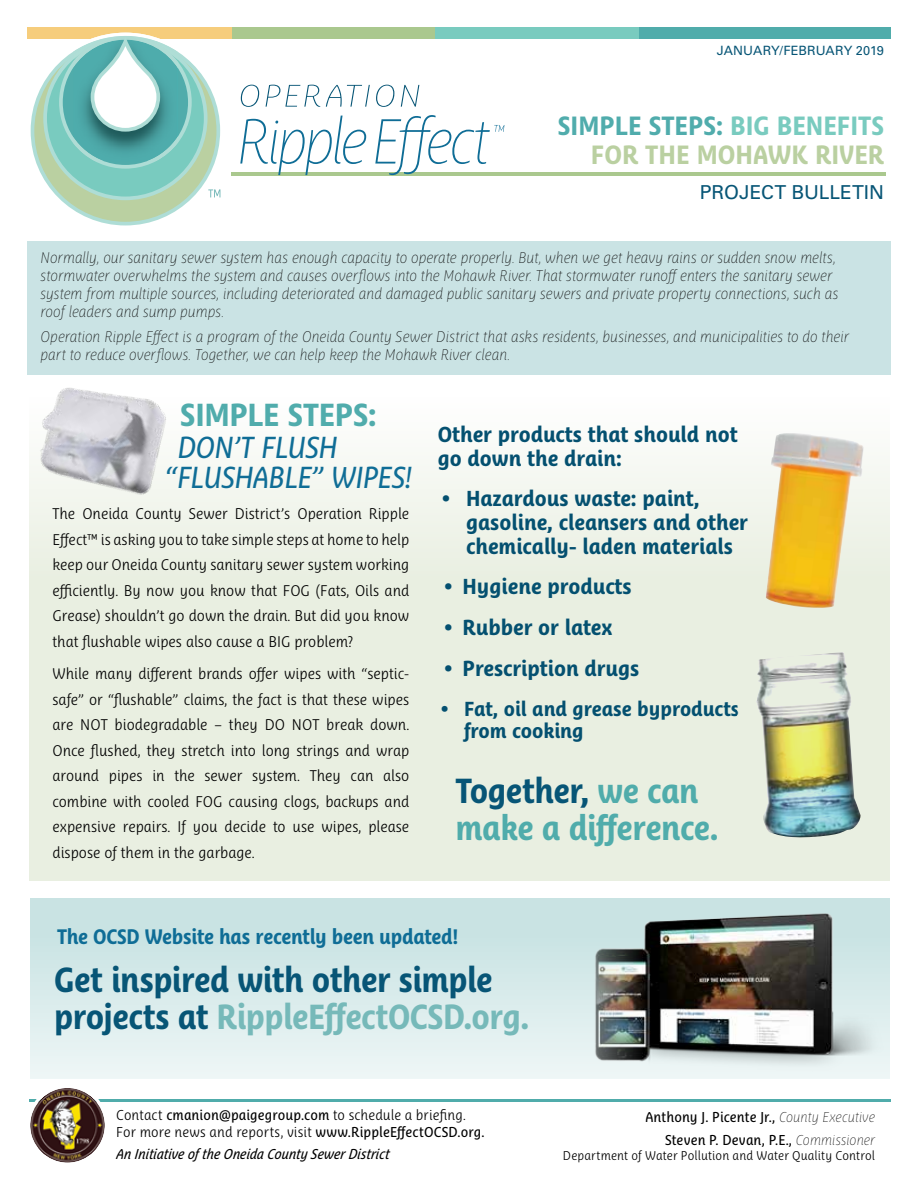
<style>
.page{position:relative;width:918px;height:1188px;background:#fff}
.page>*{position:absolute;margin:0;border:0;box-sizing:border-box;transform-origin:0 0}
.t1{font:700 33.75px/37.3px "Ayita Pro";letter-spacing:-.015em;color:#075576;scale:.96 1}
.t2{font:700 33.45px "Ayita Pro";letter-spacing:-.01em;color:#50acab;scale:.96 1}
.t3{font:700 30.9px "Ayita Pro";letter-spacing:-.01em;color:#50acac}
.t4{font:italic 29.4px/29.7px "Ayita Pro";letter-spacing:-.01em;color:#0f6d96}
.t5{font:700 25.65px/28.8px "Ayita Pro";color:#bad0a1;text-align:right}
.t6{font:700 21px/23.7px "Ayita Pro";color:#045070}
.t7{font:700 20.25px "Ayita Pro";letter-spacing:-.01em;color:#0f6d96;scale:.96 1}
.t8{font:700 19.95px "Ayita Pro";color:#045070}
.t9{font:700 19.65px "Ayita Pro";color:#045070}
.t10{font:19.2px "Univers LT Std";letter-spacing:-.005em;color:#075576}
.t11{font:300 15px/25.5px "Ayita Pro";color:#000;text-align:justify}
.t12{font:italic 100 15px/18px "Ayita Pro";color:#000}
.t13{font:300 13.8px/16.6px "Ayita Pro";letter-spacing:.005em;color:#000}
.t14{font:13.8px/23.5px "Ayita Pro";letter-spacing:.005em;color:#000;text-align:right}
.t15{font:italic 13.8px "Ayita Pro";color:#000}
.t16{font:12.75px "Univers LT Std";color:#075576}
.t17{font:300 12.3px "Ayita Pro";letter-spacing:.01em;color:#000}
.s1{color:#50acac}
.s2{color:#79cbbf}
.s3{font-size:33.45px;color:#50acab}
.s4{color:#76b9b9}
.s5{font-weight:400}
.s6{font-weight:100;font-style:italic}
</style>
<div class="page">
<div style="left:30px;top:898px;width:860px;height:180px;background:linear-gradient(to bottom,#c3e0e0,#edf5f5)"></div>
<div style="left:27px;top:241px;width:864px;height:134px;background:#cae3e4"></div>
<div style="left:231px;top:27px;width:204px;height:12px;background:#aac88e"></div>
<hr style="left:231px;top:172px;width:654px;height:3px;background:#aac88e">
<div style="left:27px;top:27px;width:204px;height:12px;background:#f6cd7c"></div>
<div style="left:435px;top:27px;width:204px;height:12px;background:#79cbbf"></div>
<div style="left:639px;top:27px;width:252px;height:12px;background:#50acab"></div>
<hr style="left:30px;top:1099px;width:861px;height:3px;background:#50acab">
<img style="left:100px;top:33px;width:51px;height:3px">
<svg style="left:31px;top:36px;width:189px;height:189px"></svg>
<svg style="left:240px;top:116px;width:126px;height:59px"></svg>
<svg style="left:375px;top:115px;width:129px;height:60px"></svg>
<svg style="left:241px;top:85px;width:18px;height:22px"></svg>
<svg style="left:266px;top:85px;width:54px;height:22px"></svg>
<svg style="left:326px;top:85px;width:44px;height:22px"></svg>
<svg style="left:376px;top:85px;width:18px;height:22px"></svg>
<svg style="left:401px;top:85px;width:18px;height:22px"></svg>
<img style="left:30px;top:1088px;width:75px;height:75px;border-radius:37px">
<div style="left:27px;top:1085px;width:81px;height:81px;border:3px solid #fff;border-radius:50%"></div>
<img style="left:495px;top:898px;width:395px;height:180px">
<div style="left:30px;top:397px;width:860px;height:484px;background:linear-gradient(to bottom,#f6f8f3,#e4ebda)"></div>
<img style="left:29px;top:388px;width:180px;height:155px">
<img style="left:766px;top:433px;width:98px;height:175px">
<img style="left:755px;top:652px;width:106px;height:187px">
<p class="t16" style="left:717px;top:43px;width:169px">JANUARY/FEBRUARY 2019</p>
<h3 class="t5" style="left:558px;top:111px;width:328px"><span class="s1">SIMPLE STEPS:</span> <span class="s2">BIG BENEFITS<br></span>FOR THE MOHAWK RIVER</h3>
<p class="t10" style="left:700px;top:180px;width:186px">PROJECT BULLETIN</p>
<p class="t12" style="left:40px;top:249px;width:799px">Normally, our sanitary sewer system has enough capacity to operate properly. But, when we get heavy rains or sudden snow melts, stormwater overwhelms the system and causes overflows into the Mohawk River. That stormwater runoff enters the sanitary sewer system from multiple sources, including deteriorated and damaged public sanitary sewers and private property connections, such as roof leaders and sump pumps.</p>
<p class="t12" style="left:40px;top:328px;width:810px">Operation Ripple Effect is a program of the Oneida County Sewer District that asks residents, businesses, and municipalities to do their part to reduce overflows. Together, we can help keep the Mohawk River clean.</p>
<h3 class="t3" style="left:180px;top:397px;width:198px">SIMPLE STEPS:</h3>
<h3 class="t4" style="left:166px;top:432px;width:248px;text-indent:12px">DON’T FLUSH “FLUSHABLE” WIPES!</h3>
<p class="t11" style="left:52px;top:501px;width:358px">The Oneida County Sewer District’s Operation Ripple Effect™ is asking you to take simple steps at home to help keep our Oneida County sanitary sewer system working efficiently. By now you know that FOG (Fats, Oils and Grease) shouldn’t go down the drain. But did you know that flushable wipes also cause a BIG problem?</p>
<p class="t11" style="left:52px;top:661px;width:358px">While many different brands offer wipes with “septic&shy;safe” or “flushable” claims, the fact is that these wipes are NOT biodegradable – they DO NOT break down.<br>Once flushed, they stretch into long strings and wrap around pipes in the sewer system. They can also combine with cooled FOG causing clogs, backups and expensive repairs. If you decide to use wipes, please dispose of them in the garbage.</p>
<h3 class="t6" style="left:438px;top:422px;width:301px">Other products that should not go down the drain:</h3>
<h3 class="t6" style="left:466px;top:487px;width:283px;text-indent:-26px">• Hazardous waste: paint, gasoline, cleansers and other chemically- laden materials</h3>
<h3 class="t6" style="left:443px;top:575px;width:190px">• Hygiene products</h3>
<h3 class="t6" style="left:443px;top:616px;width:171px">• Rubber or latex</h3>
<h3 class="t6" style="left:443px;top:656px;width:198px">• Prescription drugs</h3>
<h3 class="t9" style="left:440px;top:697px;width:301px">• Fat, oil and grease byproducts</h3>
<h3 class="t8" style="left:464px;top:719px;width:121px">from cooking</h3>
<h1 class="t1" style="left:456px;top:772px;width:255px">Together, <span class="s3">we can</span></h1>
<h2 class="t2" style="left:456px;top:809px;width:276px">make a difference.</h2>
<h3 class="t7" style="left:57px;top:925px;width:419px">The OCSD Website has recently been updated!</h3>
<h1 class="t1" style="left:54px;top:961px;width:497px">Get inspired with other simple projects at <span class="s4">RippleEffectOCSD.org.</span></h1>
<p class="t13" style="left:116px;top:1107px;width:370px">Contact <span class="s5">cmanion@paigegroup.com</span> to schedule a briefing.<br>For more news and reports, visit <span class="s5">www.RippleEffectOCSD.org.</span></p>
<p class="t15" style="left:116px;top:1146px;width:277px">An Initiative of the Oneida County Sewer District</p>
<p class="t14" style="left:645px;top:1105px;width:231px">Anthony J. Picente Jr., <span class="s6">County Executive<br></span>Steven P. Devan, P.E., <span class="s6">Commissioner</span></p>
<p class="t17" style="left:563px;top:1149px;width:314px">Department of Water Pollution and Water Quality Control</p>
</div>
